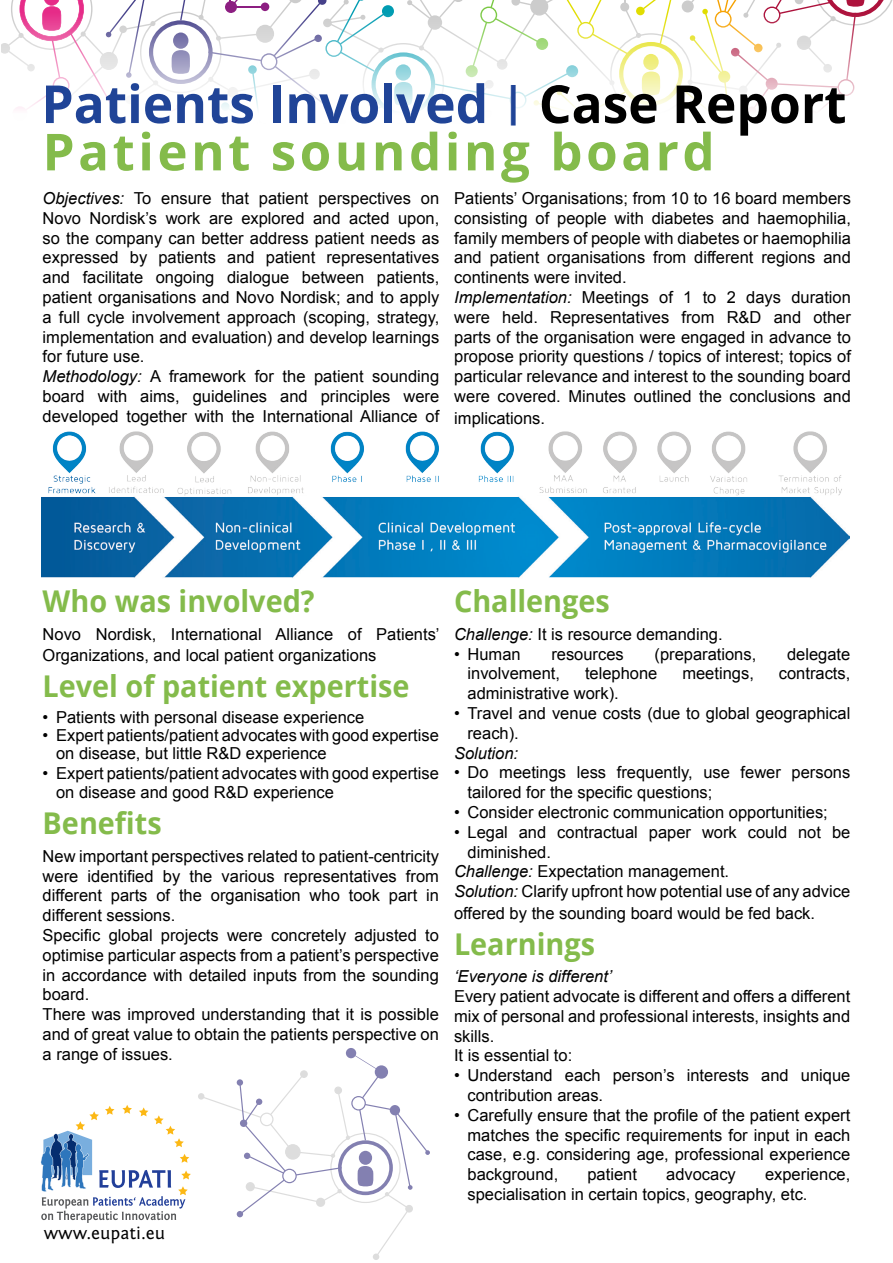
<style>
.page{position:relative;width:893px;height:1263px;background:#fff}
.page>*{position:absolute;margin:0;border:0;box-sizing:border-box;transform-origin:0 0}
.t1{font:700 52.5px "Open Sans";color:#204497}
.t2{font:700 51px "Open Sans";letter-spacing:.07em;color:#84bb4b}
.Heading2_2{font:700 30px "Open Sans";color:#84bb4b;scale:.96 1}
.t3{font:18px "Fontin Sans";color:#000}
.Paragraph12{font:16.5px/19.8px "Arial";color:#000}
.Paragraph10{font:16.5px/19.8px "Arial";color:#000;text-align:justify}
.Paragraph10-2{font:italic 16.5px "Arial";color:#000}
.s1{font-size:40.5px}
.s2{color:#000}
.s3{font-style:italic}
</style>
<div class="page">
<svg style="left:2px;top:0;width:891px;height:110px"></svg>
<svg style="left:41px;top:1105px;width:150px;height:118px"></svg>
<div style="left:373px;top:1253px;width:6px;height:7px;background:#ddd;border-radius:50%"></div>
<svg style="left:346px;top:1048px;width:10px;height:10px"></svg>
<svg style="left:198px;top:1053px;width:232px;height:202px"></svg>
<div style="left:261px;top:1113px;width:12px;height:12px;background:#fff;border-radius:50%"></div>
<div style="left:260px;top:1112px;width:14px;height:14px;border:1px solid #ccc;border-radius:50%"></div>
<img style="left:41px;top:431px;width:808px;height:147px">
<h1 class="t1" style="left:41px;top:67px;width:807px">Patients Involved <span class="s1">|</span> <span class="s2">Case Report</span></h1>
<p class="t2" style="left:43px;top:116px;width:673px">Patient sounding board</p>
<p class="Paragraph12" style="left:43px;top:188px;width:398px;text-align:justify"><span class="s3">Objectives:</span> To ensure that patient perspectives on Novo Nordisk’s work are explored and acted upon, so the company can better address patient needs as expressed by patients and patient representatives and facilitate ongoing dialogue between patients, patient organisations and Novo Nordisk; and to apply a full cycle involvement approach (scoping, strategy, implementation and evaluation) and develop learnings for future use.</p>
<p class="Paragraph12" style="left:43px;top:367px;width:398px;text-align:justify"><span class="s3">Methodology:</span> A framework for the patient sounding board with aims, guidelines and principles were developed together with the International Alliance of</p>
<p class="Paragraph12" style="left:454px;top:188px;width:398px;text-align:justify">Patients’ Organisations; from 10 to 16 board members consisting of people with diabetes and haemophilia, family members of people with diabetes or haemophilia and patient organisations from different regions and continents were invited.</p>
<p class="Paragraph12" style="left:454px;top:287px;width:398px;text-align:justify"><span class="s3">Implementation:</span> Meetings of 1 to 2 days duration were held. Representatives from R&amp;D and other parts of the organisation were engaged in advance to propose priority questions / topics of interest; topics of particular relevance and interest to the sounding board were covered. Minutes outlined the conclusions and</p>
<p class="Paragraph12" style="left:454px;top:408px;width:92px">implications.</p>
<p class="Heading2_2" style="left:43px;top:580px;width:285px">Who was involved?</p>
<p class="Paragraph12" style="left:43px;top:623px;width:398px;line-height:21.6px">Novo Nordisk, International Alliance of Patients’<br>Organizations, and local patient organizations</p>
<p class="Heading2_2" style="left:43px;top:665px;width:384px">Level of patient expertise</p>
<p class="Paragraph12" style="left:43px;top:707px;width:323px">• Patients with personal disease experience</p>
<p class="Paragraph12" style="left:56px;top:726px;width:384px;line-height:18px;text-indent:-14px">• Expert patients/patient advocates with good expertise on disease, but little R&amp;D experience</p>
<p class="Paragraph12" style="left:56px;top:763px;width:384px;text-indent:-14px">• Expert patients/patient advocates with good expertise on disease and good R&amp;D experience</p>
<p class="Heading2_2" style="left:43px;top:802px;width:126px">Benefits</p>
<p class="Paragraph10" style="left:43px;top:846px;width:398px">New important perspectives related to patient-centricity were identified by the various representatives from different parts of the organisation who took part in different sessions.</p>
<p class="Paragraph10" style="left:43px;top:925px;width:398px">Specific global projects were concretely adjusted to optimise particular aspects from a patient’s perspective in accordance with detailed inputs from the sounding board.</p>
<p class="Paragraph10" style="left:43px;top:1005px;width:398px">There was improved understanding that it is possible and of great value to obtain the patients perspective on a range of issues.</p>
<p class="t3" style="left:44px;top:1223px;width:123px">www.eupati.eu</p>
<p class="Heading2_2" style="left:454px;top:580px;width:164px">Challenges</p>
<p class="Paragraph10" style="left:454px;top:624px;width:270px"><span class="s3">Challenge:</span> It is resource demanding.</p>
<p class="Paragraph12" style="left:454px;top:644px;width:68px">• Human</p>
<p class="Paragraph12" style="left:551px;top:644px;width:74px">resources</p>
<p class="Paragraph12" style="left:654px;top:644px;width:103px">(preparations,</p>
<p class="Paragraph12" style="left:787px;top:644px;width:65px">delegate</p>
<p class="Paragraph12" style="left:467px;top:664px;width:94px">involvement,</p>
<p class="Paragraph12" style="left:585px;top:664px;width:74px">telephone</p>
<p class="Paragraph12" style="left:682px;top:664px;width:73px">meetings,</p>
<p class="Paragraph12" style="left:779px;top:664px;width:73px">contracts,</p>
<p class="Paragraph12" style="left:467px;top:684px;width:153px">administrative work).</p>
<p class="Paragraph12" style="left:467px;top:703px;width:384px;text-indent:-14px">• Travel and venue costs (due to global geographical reach).</p>
<p class="Paragraph10-2" style="left:454px;top:742px;width:66px">Solution:</p>
<p class="Paragraph12" style="left:467px;top:763px;width:384px;text-indent:-14px">• Do meetings less frequently, use fewer persons tailored for the specific questions;</p>
<p class="Paragraph12" style="left:454px;top:802px;width:375px">• Consider electronic communication opportunities;</p>
<p class="Paragraph12" style="left:467px;top:822px;width:384px;text-indent:-14px">• Legal and contractual paper work could not be diminished.</p>
<p class="Paragraph10" style="left:454px;top:862px;width:277px"><span class="s3">Challenge:</span> Expectation management.</p>
<p class="Paragraph10" style="left:454px;top:881px;width:398px;line-height:21.6px"><span class="s3">Solution:</span> Clarify upfront how potential use of any advice offered by the sounding board would be fed back.</p>
<p class="Heading2_2" style="left:454px;top:923px;width:148px">Learnings</p>
<p class="Paragraph10-2" style="left:454px;top:966px;width:159px">‘Everyone is different’</p>
<p class="Paragraph10" style="left:454px;top:986px;width:398px">Every patient advocate is different and offers a different mix of personal and professional interests, insights and skills.</p>
<p class="Paragraph10" style="left:454px;top:1046px;width:120px">It is essential to:</p>
<p class="Paragraph12" style="left:467px;top:1065px;width:384px;text-indent:-14px">• Understand each person’s interests and unique contribution areas.</p>
<p class="Paragraph12" style="left:467px;top:1105px;width:384px;text-align:justify;text-indent:-14px">• Carefully ensure that the profile of the patient expert matches the specific requirements for input in each case, e.g. considering age, professional experience background,</p>
<p class="Paragraph12" style="left:467px;top:1164px;width:384px;text-indent:298px">experience, specialisation in certain topics, geography, etc.</p>
<p class="Paragraph12" style="left:587px;top:1164px;width:51px">patient</p>
<p class="Paragraph12" style="left:666px;top:1164px;width:71px">advocacy</p>
</div>
